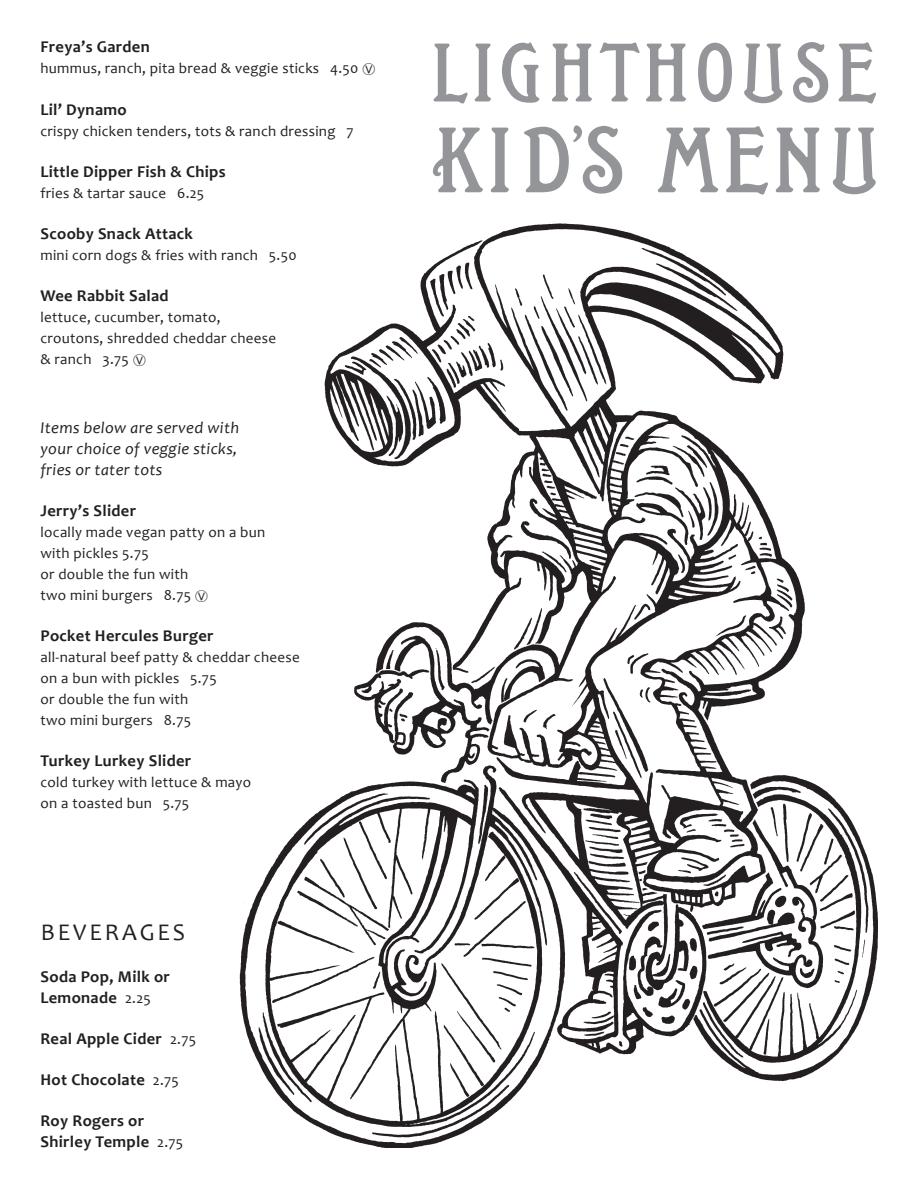
<style>
.page{position:relative;width:918px;height:1188px;background:#fff}
.page>*{position:absolute;margin:0;border:0;box-sizing:border-box;transform-origin:0 0}
.t1{font:86.25px "Poorfarmv.5";letter-spacing:.05em;color:#939598}
.t2{font:77.25px "Poorfarmv.5";letter-spacing:.09em;color:#939598}
.t3{font:24px "Candara";letter-spacing:.12em;color:#231f20}
.t4{font:700 16.5px/21px "Candara";letter-spacing:.02em;color:#231f20}
.t5{font:italic 16.5px/21px "Candara";letter-spacing:.02em;color:#231f20;text-align:justify}
.t6{font:15px/21px "Candara";letter-spacing:.02em;color:#231f20}
.s1{font-family:"Meiryo";font-size:13.5px}
.s2{font-weight:400;font-size:15px}
</style>
<div class="page">
<img style="left:239px;top:223px;width:639px;height:925px">
<p class="t4" style="left:40px;top:36px;width:111px">Freya’s Garden</p>
<p class="t6" style="left:40px;top:58px;width:337px">hummus, ranch, pita bread &amp; veggie sticks 4.50 <span class="s1">Ⓥ</span></p>
<p class="t4" style="left:40px;top:99px;width:88px">Lil’ Dynamo</p>
<p class="t6" style="left:40px;top:120px;width:315px">crispy chicken tenders, tots &amp; ranch dressing 7</p>
<p class="t4" style="left:40px;top:161px;width:187px">Little Dipper Fish &amp; Chips</p>
<p class="t6" style="left:40px;top:182px;width:165px">fries &amp; tartar sauce 6.25</p>
<p class="t4" style="left:40px;top:223px;width:154px">Scooby Snack Attack</p>
<p class="t6" style="left:40px;top:245px;width:258px">mini corn dogs &amp; fries with ranch 5.50</p>
<p class="t4" style="left:40px;top:285px;width:130px">Wee Rabbit Salad</p>
<p class="t6" style="left:40px;top:307px;width:237px">lettuce, cucumber, tomato, croutons, shredded cheddar cheese &amp; ranch 3.75 <span class="s1">Ⓥ</span></p>
<p class="t5" style="left:40px;top:417px;width:200px">Items below are served with your choice of veggie sticks, fries or tater tots</p>
<p class="t4" style="left:40px;top:500px;width:97px">Jerry’s Slider</p>
<p class="t6" style="left:40px;top:521px;width:226px">locally made vegan patty on a bun with pickles 5.75<br>or double the fun with<br>two mini burgers 8.75 <span class="s1">Ⓥ</span></p>
<p class="t4" style="left:40px;top:625px;width:175px">Pocket Hercules Burger</p>
<p class="t6" style="left:40px;top:647px;width:261px">all-natural beef patty &amp; cheddar cheese on a bun with pickles 5.75<br>or double the fun with<br>two mini burgers 8.75</p>
<p class="t4" style="left:40px;top:750px;width:152px">Turkey Lurkey Slider</p>
<p class="t6" style="left:40px;top:772px;width:212px">cold turkey with lettuce &amp; mayo on a toasted bun 5.75</p>
<h3 class="t3" style="left:41px;top:918px;width:146px">BEVERAGES</h3>
<p class="t4" style="left:40px;top:966px;width:131px">Soda Pop, Milk or<br>Lemonade <span class="s2">2.25</span></p>
<p class="t4" style="left:40px;top:1028px;width:157px">Real Apple Cider <span class="s2">2.75</span></p>
<p class="t4" style="left:40px;top:1069px;width:140px">Hot Chocolate <span class="s2">2.75</span></p>
<p class="t4" style="left:40px;top:1110px;width:144px">Roy Rogers or<br>Shirley Temple <span class="s2">2.75</span></p>
<h2 class="t2" style="left:432px;top:40px;width:447px">LIGHTHOUSE</h2>
<h1 class="t1" style="left:432px;top:123px;width:447px">KID’S MENU</h1>
</div>
